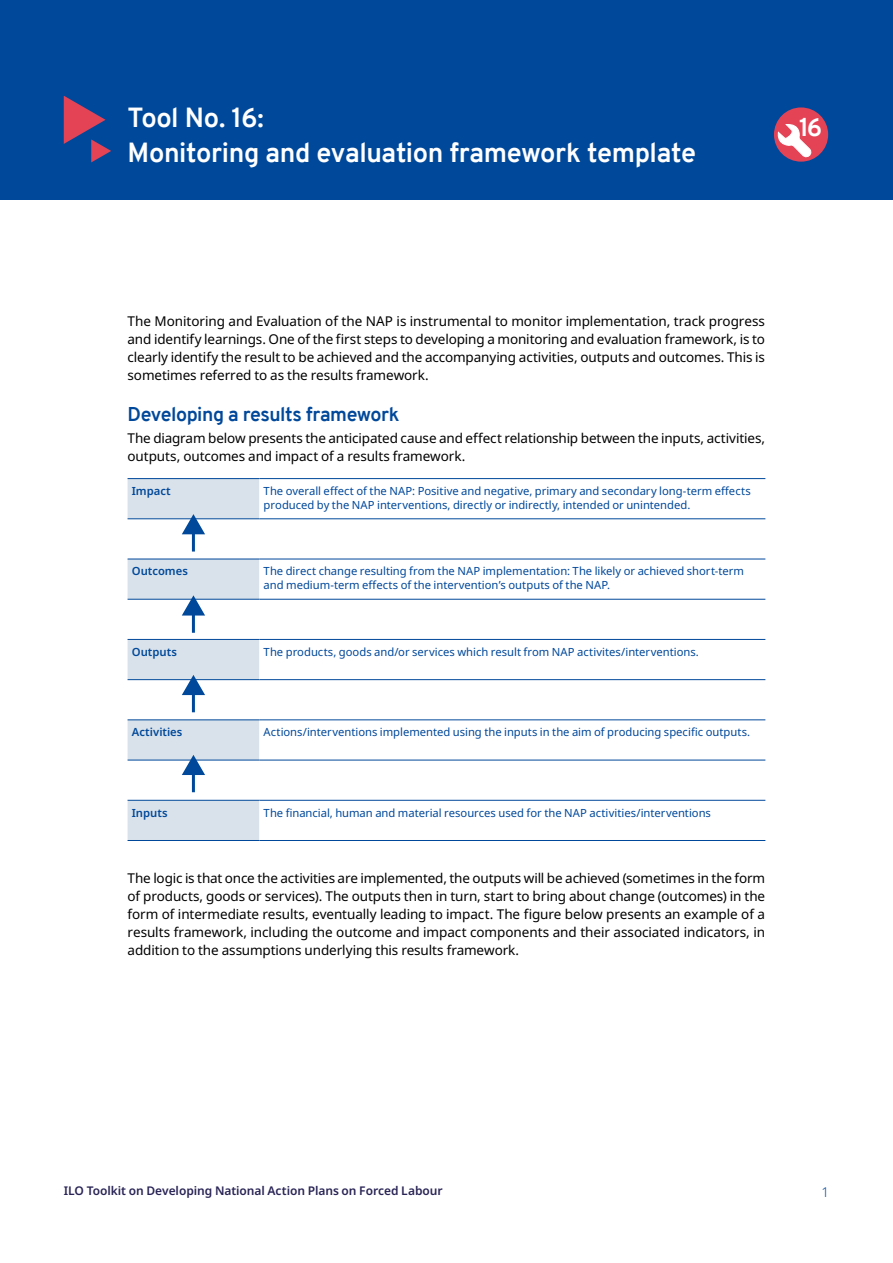
<style>
.page{position:relative;width:893px;height:1263px;background:#fff}
.page>*{position:absolute;margin:0;border:0;box-sizing:border-box;transform-origin:0 0}
.t1{font:700 27px/35.1px "Overpass";letter-spacing:-.015em;color:#fff}
.t2{font:700 25.2px "Overpass";color:#fff}
.t3{font:700 19.5px "Overpass";letter-spacing:-.02em;color:#00489a}
.t4{font:13.5px/18px "Noto Sans";letter-spacing:-.01em;color:#000;text-align:justify}
.t5{font:300 13.5px "Noto Sans";color:#00489a}
.t6{font:600 12px "Noto Sans";letter-spacing:-.005em;color:#292455}
.t7{font:11.25px/14px "Noto Sans";color:#00489a}
.t8{font:600 11.25px "Noto Sans";color:#00489a}
</style>
<div class="page">
<div style="left:0;top:0;width:893px;height:200px;background:#00489a"></div>
<div style="left:774px;top:107px;width:54px;height:55px;background:#e44356;border-radius:50%"></div>
<svg style="left:776px;top:124px;width:36px;height:34px"></svg>
<svg style="left:64px;top:96px;width:47px;height:66px"></svg>
<div style="left:128px;top:479px;width:131px;height:361px;background:#d9e2ea"></div>
<svg style="left:128px;top:519px;width:637px;height:281px"></svg>
<hr style="left:128px;top:559px;width:131px;height:1px;background:#00489a">
<hr style="left:259px;top:559px;width:506px;height:1px;background:#00489a">
<hr style="left:128px;top:599px;width:131px;height:1px;background:#00489a">
<hr style="left:259px;top:599px;width:506px;height:1px;background:#00489a">
<hr style="left:128px;top:639px;width:131px;height:1px;background:#00489a">
<hr style="left:259px;top:639px;width:506px;height:1px;background:#00489a">
<hr style="left:128px;top:679px;width:131px;height:1px;background:#00489a">
<hr style="left:259px;top:679px;width:506px;height:1px;background:#00489a">
<hr style="left:128px;top:720px;width:131px;height:1px;background:#00489a">
<hr style="left:259px;top:720px;width:506px;height:1px;background:#00489a">
<hr style="left:128px;top:760px;width:131px;height:1px;background:#00489a">
<hr style="left:259px;top:760px;width:506px;height:1px;background:#00489a">
<hr style="left:128px;top:800px;width:131px;height:1px;background:#00489a">
<hr style="left:259px;top:800px;width:506px;height:1px;background:#00489a">
<hr style="left:128px;top:840px;width:131px;height:1px;background:#00489a">
<hr style="left:259px;top:840px;width:506px;height:1px;background:#00489a">
<hr style="left:128px;top:478px;width:131px;height:1px;background:#00489a">
<hr style="left:259px;top:478px;width:506px;height:1px;background:#00489a">
<hr style="left:128px;top:518px;width:131px;height:1px;background:#00489a">
<hr style="left:259px;top:518px;width:506px;height:1px;background:#00489a">
<svg style="left:182px;top:514px;width:23px;height:20px"></svg>
<hr style="left:192px;top:518px;width:3px;height:33px;background:#00489a">
<svg style="left:182px;top:595px;width:23px;height:20px"></svg>
<hr style="left:192px;top:600px;width:3px;height:33px;background:#00489a">
<svg style="left:182px;top:675px;width:23px;height:20px"></svg>
<hr style="left:192px;top:679px;width:3px;height:33px;background:#00489a">
<svg style="left:182px;top:755px;width:23px;height:20px"></svg>
<hr style="left:192px;top:759px;width:3px;height:33px;background:#00489a">
<h1 class="t1" style="left:128px;top:100px;width:570px">Tool No. 16:<br>Monitoring and evaluation framework template</h1>
<h2 class="t2" style="left:799px;top:110px;width:25px">16</h2>
<p class="t4" style="left:128px;top:312px;width:639px">The Monitoring and Evaluation of the NAP is instrumental to monitor implementation, track progress and identify learnings. One of the first steps to developing a monitoring and evaluation framework, is to clearly identify the result to be achieved and the accompanying activities, outputs and outcomes. This is sometimes referred to as the results framework.</p>
<h3 class="t3" style="left:128px;top:400px;width:274px">Developing a results framework</h3>
<p class="t4" style="left:128px;top:429px;width:639px">The diagram below presents the anticipated cause and effect relationship between the inputs, activities, outputs, outcomes and impact of a results framework.</p>
<p class="t8" style="left:132px;top:483px;width:41px">Impact</p>
<p class="t7" style="left:264px;top:484px;width:489px">The overall effect of the NAP: Positive and negative, primary and secondary long-term effects produced by the NAP interventions, directly or indirectly, intended or unintended.</p>
<p class="t8" style="left:132px;top:563px;width:58px">Outcomes</p>
<p class="t7" style="left:264px;top:564px;width:482px">The direct change resulting from the NAP implementation: The likely or achieved short-term and medium-term effects of the intervention’s outputs of the NAP.</p>
<p class="t8" style="left:132px;top:644px;width:47px">Outputs</p>
<p class="t7" style="left:264px;top:645px;width:437px">The products, goods and/or services which result from NAP activites/interventions.</p>
<p class="t8" style="left:132px;top:724px;width:52px">Activities</p>
<p class="t7" style="left:264px;top:725px;width:488px">Actions/interventions implemented using the inputs in the aim of producing specific outputs.</p>
<p class="t8" style="left:132px;top:804px;width:37px">Inputs</p>
<p class="t7" style="left:264px;top:806px;width:449px">The financial, human and material resources used for the NAP activities/interventions</p>
<p class="t4" style="left:128px;top:870px;width:639px">The logic is that once the activities are implemented, the outputs will be achieved (sometimes in the form of products, goods or services). The outputs then in turn, start to bring about change (outcomes) in the form of intermediate results, eventually leading to impact. The figure below presents an example of a results framework, including the outcome and impact components and their associated indicators, in addition to the assumptions underlying this results framework.</p>
<p class="t6" style="left:64px;top:1182px;width:380px">ILO Toolkit on Developing National Action Plans on Forced Labour</p>
<p class="t5" style="left:821px;top:1182px;width:9px">1</p>
</div>
